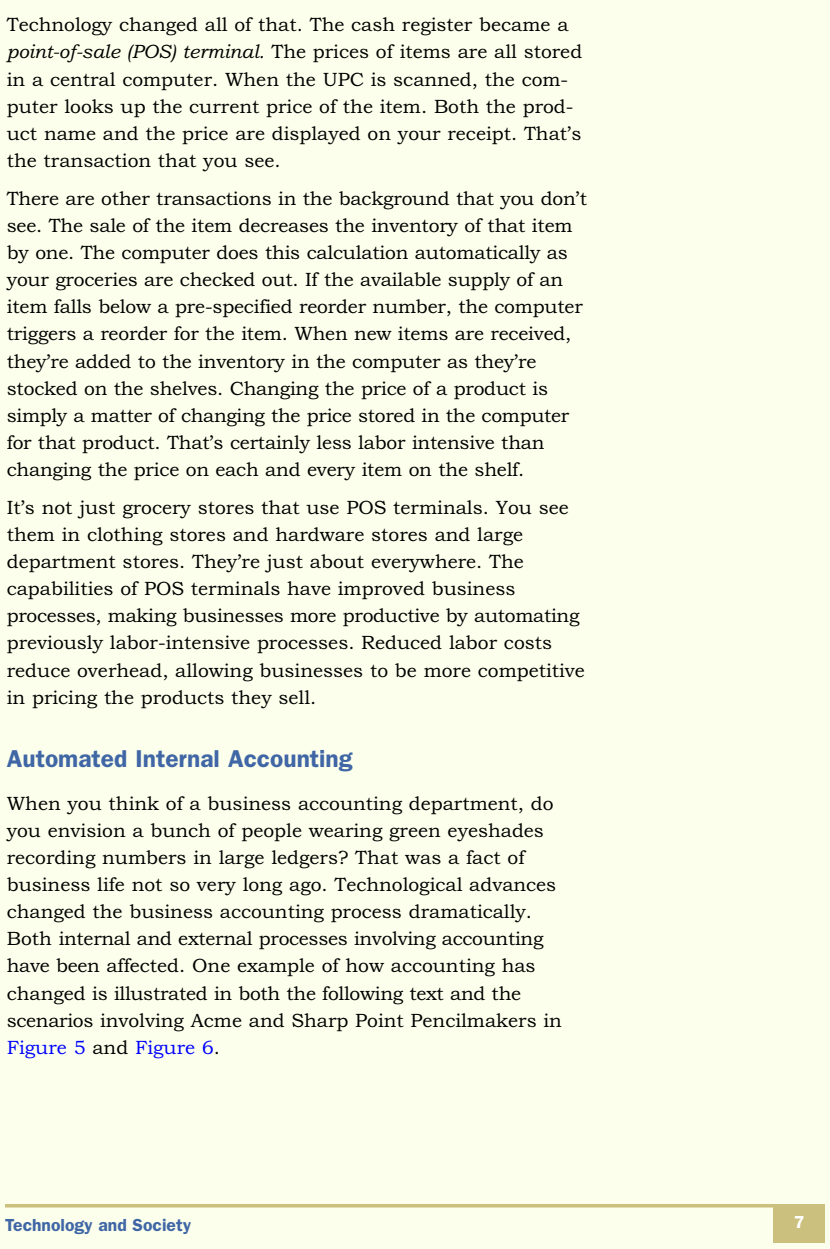
<style>
.page{position:relative;width:830px;height:1249px;background:#fff}
.page>*{position:absolute;margin:0;border:0;box-sizing:border-box;transform-origin:0 0}
.t1{font:600 24.5px "Franklin Gothic";color:#4066a6}
.t2{font:19.25px/27.1px "Bookman Old Style";color:#000}
.t3{font:600 17.5px "Franklin Gothic";color:#4066a6}
.t4{font:600 17.5px "Franklin Gothic";color:#fff}
.s1{font-style:italic}
.s2{color:#00f}
</style>
<div class="page">
<div style="left:0;top:0;width:829px;height:1248px;background:#fbffeb"></div>
<hr style="left:5px;top:1204px;width:767px;height:3px;background:#cbc07d">
<div style="left:772px;top:1204px;width:52px;height:38px;background:#cbc07d"></div>
<p class="t2" style="left:7px;top:13px;width:576px">Technology changed all of that. The cash register became a <span class="s1">point-of-sale (POS) terminal.</span> The prices of items are all stored in a central computer. When the UPC is scanned, the com&shy;puter looks up the current price of the item. Both the prod&shy;uct name and the price are displayed on your receipt. That’s the transaction that you see.</p>
<p class="t2" style="left:7px;top:186px;width:581px">There are other transactions in the background that you don’t see. The sale of the item decreases the inventory of that item by one. The computer does this calculation automatically as your groceries are checked out. If the available supply of an item falls below a pre-specified reorder number, the computer triggers a reorder for the item. When new items are received, they’re added to the inventory in the computer as they’re stocked on the shelves. Changing the price of a product is simply a matter of changing the price stored in the computer for that product. That’s certainly less labor intensive than changing the price on each and every item on the shelf.</p>
<p class="t2" style="left:7px;top:495px;width:579px">It’s not just grocery stores that use POS terminals. You see them in clothing stores and hardware stores and large department stores. They’re just about everywhere. The capabilities of POS terminals have improved business processes, making businesses more productive by automating previously labor-intensive processes. Reduced labor costs reduce overhead, allowing businesses to be more competitive in pricing the products they sell.</p>
<p class="t1" style="left:7px;top:749px;width:347px">Automated Internal Accounting</p>
<p class="t2" style="left:7px;top:791px;width:556px">When you think of a business accounting department, do you envision a bunch of people wearing green eyeshades recording numbers in large ledgers? That was a fact of business life not so very long ago. Technological advances changed the business accounting process dramatically.<br>Both internal and external processes involving accounting have been affected. One example of how accounting has changed is illustrated in both the following text and the scenarios involving Acme and Sharp Point Pencilmakers in <span class="s2">Figure 5</span> and <span class="s2">Figure 6</span>.</p>
<p class="t3" style="left:5px;top:1219px;width:187px">Technology and Society</p>
<p class="t4" style="left:793px;top:1215px;width:12px">7</p>
</div>
